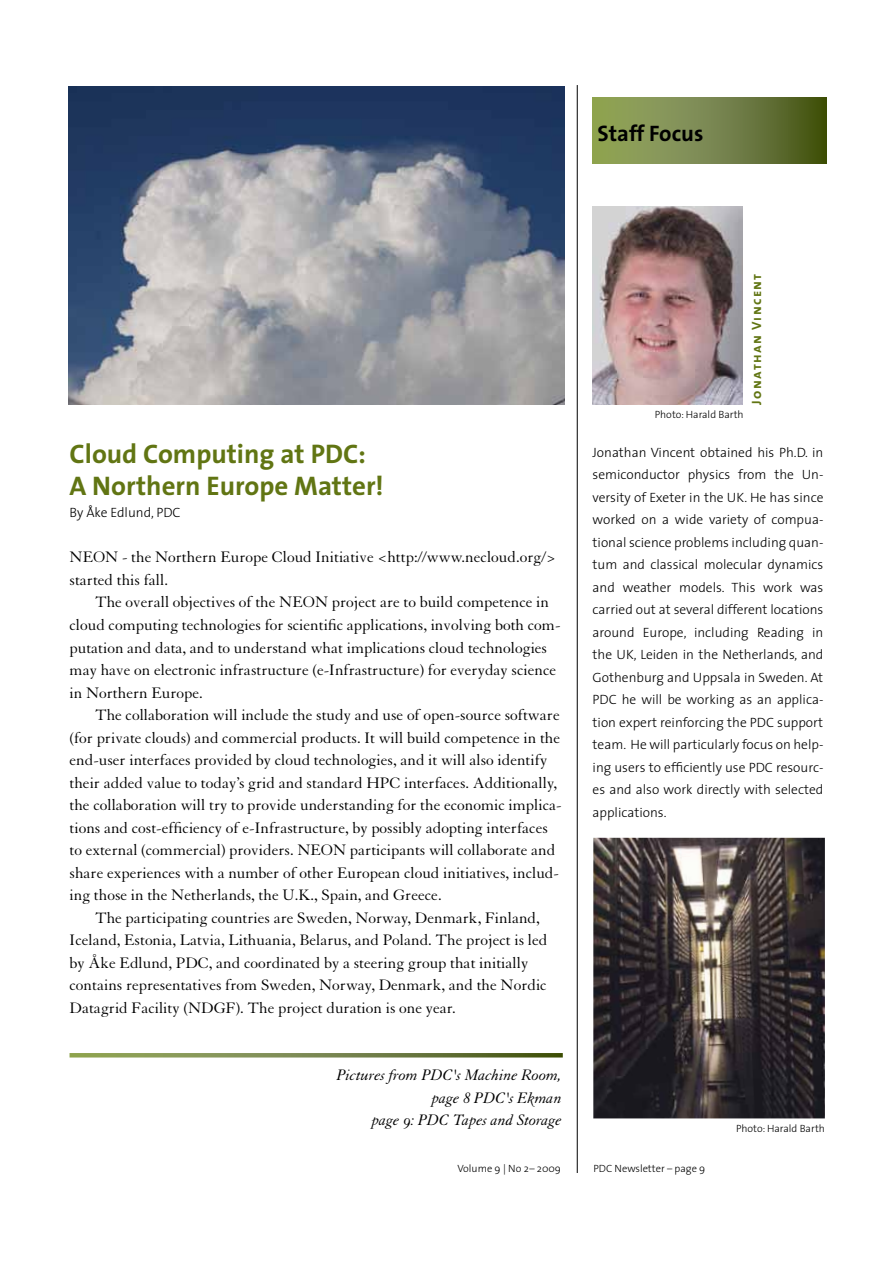
<style>
.page{position:relative;width:893px;height:1263px;background:#fff}
.page>*{position:absolute;margin:0;border:0;box-sizing:border-box;transform-origin:0 0}
.t1{font:700 27px/32.4px "The Sans";color:#617513}
.t2{font:700 22.5px "The Sans";color:#000}
.t3{font:16.5px/22.5px "Granjon Roman Os F";color:#000}
.t4{font:16.5px/22.5px "Granjon Italic Os F";color:#000;text-align:right}
.t5{font:300 13.5px/22.5px "The Sans";color:#000;text-align:justify}
.t6{font:13.5px "The Sans Bold Caps";letter-spacing:.1em;color:#617513}
.t7{font:300 10.5px "The Sans";color:#000}
</style>
<div class="page">
<hr style="left:577px;top:85px;width:1px;height:1088px;background:#000">
<svg style="left:593px;top:97px;width:233px;height:67px;background:#738244"></svg>
<svg style="left:70px;top:1053px;width:493px;height:4px;background:#748345"></svg>
<img style="left:68px;top:86px;width:497px;height:319px">
<img style="left:593px;top:207px;width:150px;height:198px">
<img style="left:593px;top:838px;width:232px;height:280px">
<h2 class="t2" style="left:597px;top:114px;width:108px">Staff Focus</h2>
<h1 class="t1" style="left:70px;top:436px;width:316px">Cloud Computing at PDC:<br>A Northern Europe Matter!</h1>
<p class="t5" style="left:70px;top:501px;width:113px">By Åke Edlund, PDC</p>
<p class="t3" style="left:70px;top:546px;width:488px">NEON - the Northern Europe Cloud Initiative &lt;http://www.necloud.org/&gt; started this fall.</p>
<p class="t3" style="left:70px;top:591px;width:492px;text-indent:26px">The overall objectives of the NEON project are to build competence in cloud computing technologies for scientific applications, involving both com&shy;putation and data, and to understand what implications cloud technologies may have on electronic infrastructure (e-Infrastructure) for everyday science in Northern Europe.</p>
<p class="t3" style="left:70px;top:704px;width:494px;text-indent:26px">The collaboration will include the study and use of open-source software (for private clouds) and commercial products. It will build competence in the end-user interfaces provided by cloud technologies, and it will also identify their added value to today’s grid and standard HPC interfaces. Additionally, the collaboration will try to provide understanding for the economic implica&shy;tions and cost-efficiency of e-Infrastructure, by possibly adopting interfaces to external (commercial) providers. NEON participants will collaborate and share experiences with a number of other European cloud initiatives, includ&shy;ing those in the Netherlands, the U.K., Spain, and Greece.</p>
<p class="t3" style="left:70px;top:907px;width:479px;text-indent:26px">The participating countries are Sweden, Norway, Denmark, Finland, Iceland, Estonia, Latvia, Lithuania, Belarus, and Poland. The project is led by Åke Edlund, PDC, and coordinated by a steering group that initially contains representatives from Sweden, Norway, Denmark, and the Nordic Datagrid Facility (NDGF). The project duration is one year.</p>
<p class="t4" style="left:337px;top:1064px;width:227px">Pictures from PDC's Machine Room, page 8 PDC's Ekman<br>page 9: PDC Tapes and Storage</p>
<p class="t7" style="left:655px;top:406px;width:90px">Photo: Harald Barth</p>
<p class="t6" style="left:745px;top:405px;width:132px;rotate:-90deg">Jonathan Vincent</p>
<p class="t5" style="left:593px;top:440px;width:232px">Jonathan Vincent obtained his Ph.D. in semiconductor physics from the Un&shy;versity of Exeter in the UK. He has since worked on a wide variety of compua&shy;tional science problems including quan&shy;tum and classical molecular dynamics and weather models. This work was carried out at several different locations around Europe, including Reading in the UK, Leiden in the Netherlands, and Gothenburg and Uppsala in Sweden. At PDC he will be working as an applica&shy;tion expert reinforcing the PDC support team. He will particularly focus on help&shy;ing users to efficiently use PDC resourc&shy;es and also work directly with selected applications.</p>
<p class="t7" style="left:736px;top:1120px;width:90px">Photo: Harald Barth</p>
<p class="t7" style="left:458px;top:1160px;width:105px">Volume 9 | No 2– 2009</p>
<p class="t7" style="left:593px;top:1160px;width:114px">PDC Newsletter – page 9</p>
</div>
